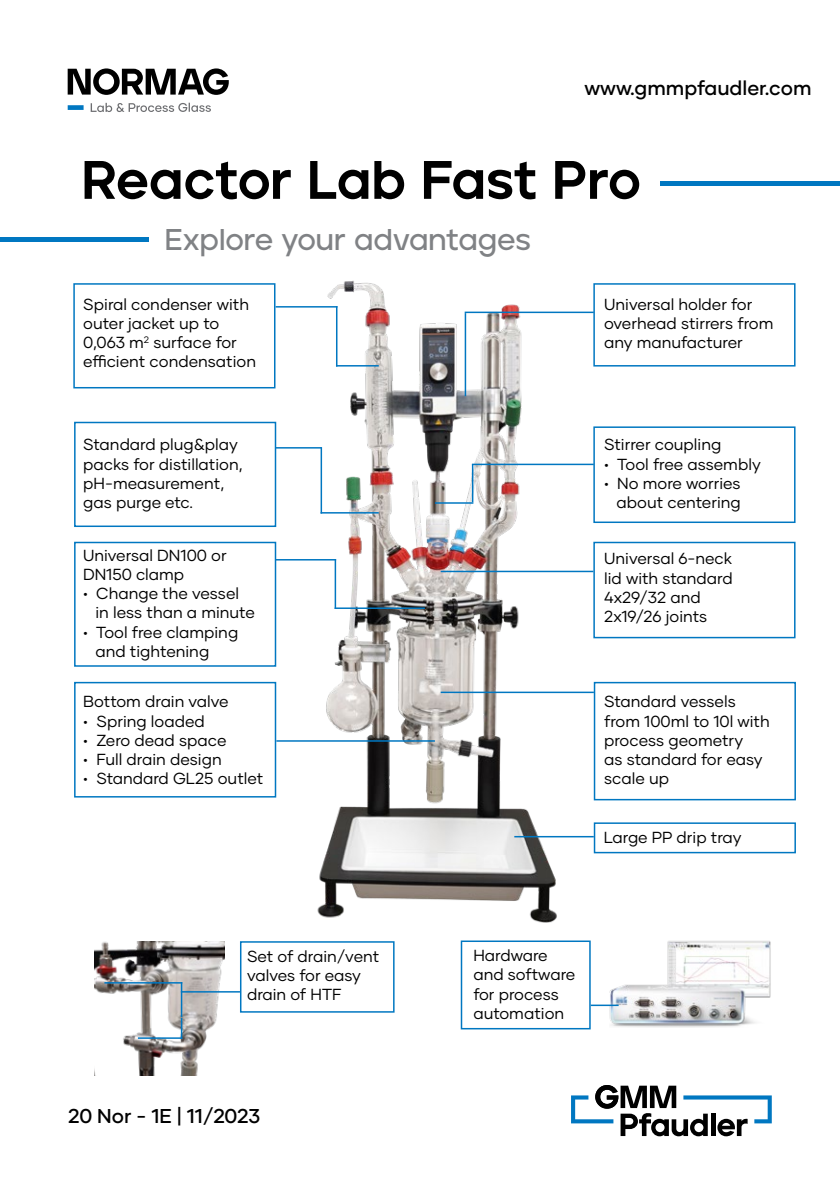
<style>
.page{position:relative;width:840px;height:1191px;background:#fff}
.page>*{position:absolute;margin:0;border:0;box-sizing:border-box;transform-origin:0 0}
.t1{font:800 54px "Jeko";letter-spacing:-.01em;color:#000}
.t2{font:600 30px "Jeko";color:#808285}
.t3{font:500 20px "Gilmer";color:#000}
.t4{font:16px/19.2px "Gilmer";color:#000}
</style>
<div class="page">
<div style="left:74px;top:422px;width:202px;height:105px;border:2px solid #0077c1"></div>
<div style="left:593px;top:682px;width:202px;height:118px;border:2px solid #0077c1"></div>
<svg style="left:91px;top:103px;width:120px;height:9px"></svg>
<div style="left:68px;top:105px;width:16px;height:5px;background:#0077c1"></div>
<svg style="left:68px;top:68px;width:161px;height:27px"></svg>
<svg style="left:571px;top:1085px;width:200px;height:51px"></svg>
<img style="left:309px;top:280px;width:262px;height:642px">
<img style="left:95px;top:941px;width:130px;height:135px">
<img style="left:609px;top:941px;width:162px;height:86px">
<hr style="left:0;top:237px;width:148px;height:4px;background:#0077c1">
<hr style="left:659px;top:181px;width:180px;height:4px;background:#0077c1">
<hr style="left:514px;top:836px;width:79px;height:1px;background:#0077c1">
<hr style="left:440px;top:691px;width:153px;height:2px;background:#0077c1">
<hr style="left:440px;top:570px;width:153px;height:2px;background:#0077c1">
<hr style="left:471px;top:463px;width:122px;height:2px;background:#0077c1">
<hr style="left:464px;top:311px;width:129px;height:2px;background:#0077c1">
<hr style="left:275px;top:306px;width:62px;height:1px;background:#0077c1">
<hr style="left:275px;top:447px;width:46px;height:1px;background:#0077c1">
<hr style="left:275px;top:559px;width:61px;height:1px;background:#0077c1">
<hr style="left:276px;top:740px;width:158px;height:1px;background:#0077c1">
<div style="left:73px;top:283px;width:202px;height:105px;border:2px solid #0077c1"></div>
<div style="left:74px;top:542px;width:202px;height:124px;border:2px solid #0077c1"></div>
<div style="left:74px;top:682px;width:202px;height:115px;border:2px solid #0077c1"></div>
<div style="left:593px;top:283px;width:202px;height:83px;border:2px solid #0077c1"></div>
<div style="left:593px;top:426px;width:202px;height:97px;border:2px solid #0077c1"></div>
<div style="left:593px;top:542px;width:202px;height:96px;border:2px solid #0077c1"></div>
<div style="left:593px;top:822px;width:202px;height:31px;border:2px solid #0077c1"></div>
<div style="left:240px;top:941px;width:154px;height:71px;border:2px solid #0077c1"></div>
<div style="left:460px;top:940px;width:130px;height:89px;border:2px solid #0077c1"></div>
<hr style="left:181px;top:991px;width:59px;height:1px;background:#0077c1">
<hr style="left:590px;top:1004px;width:28px;height:2px;background:#0077c1">
<hr style="left:464px;top:313px;width:2px;height:83px;background:#0077c1">
<hr style="left:471px;top:464px;width:2px;height:38px;background:#0077c1">
<hr style="left:336px;top:306px;width:1px;height:60px;background:#0077c1">
<hr style="left:336px;top:365px;width:42px;height:1px;background:#0077c1">
<hr style="left:434px;top:502px;width:39px;height:2px;background:#0077c1">
<hr style="left:334px;top:607px;width:90px;height:2px;background:#0077c1">
<hr style="left:334px;top:559px;width:2px;height:50px;background:#0077c1">
<hr style="left:320px;top:512px;width:58px;height:1px;background:#0077c1">
<hr style="left:320px;top:447px;width:2px;height:66px;background:#0077c1">
<hr style="left:181px;top:982px;width:1px;height:35px;background:#0077c1">
<hr style="left:104px;top:982px;width:78px;height:1px;background:#0077c1">
<svg style="left:181px;top:1017px;width:1px;height:20px"></svg>
<hr style="left:138px;top:1037px;width:44px;height:1px;background:#0077c1">
<p class="t3" style="left:584px;top:76px;width:228px">www.gmmpfaudler.com</p>
<h1 class="t1" style="left:81px;top:147px;width:560px">Reactor Lab Fast Pro</h1>
<h2 class="t2" style="left:165px;top:221px;width:367px">Explore your advantages</h2>
<p class="t4" style="left:83px;top:294px;width:174px">Spiral condenser with outer jacket up to<br>0,063 m<sup>2</sup> surface for efficient condensation</p>
<p class="t4" style="left:83px;top:435px;width:161px">Standard plug&amp;play packs for distillation, pH-measurement, gas purge etc.</p>
<p class="t4" style="left:83px;top:545px;width:145px">Universal DN100 or<br>DN150 clamp</p>
<p class="t4" style="left:95px;top:584px;width:161px;text-indent:-12px">• Change the vessel in less than a minute</p>
<p class="t4" style="left:95px;top:622px;width:144px;text-indent:-12px">• Tool free clamping and tightening</p>
<p class="t4" style="left:83px;top:692px;width:147px">Bottom drain valve</p>
<p class="t4" style="left:83px;top:711px;width:123px">• Spring loaded</p>
<p class="t4" style="left:83px;top:730px;width:145px">• Zero dead space</p>
<p class="t4" style="left:83px;top:749px;width:140px">• Full drain design</p>
<p class="t4" style="left:83px;top:768px;width:181px">• Standard GL25 outlet</p>
<p class="t4" style="left:604px;top:294px;width:171px">Universal holder for overhead stirrers from any manufacturer</p>
<p class="t4" style="left:604px;top:435px;width:119px">Stirrer coupling</p>
<p class="t4" style="left:604px;top:454px;width:158px">• Tool free assembly</p>
<p class="t4" style="left:604px;top:473px;width:138px;text-align:right">• No more worries about centering</p>
<p class="t4" style="left:604px;top:549px;width:130px">Universal 6-neck lid with standard<br>4x29/32 and<br>2x19/26 joints</p>
<p class="t4" style="left:604px;top:692px;width:167px">Standard vessels from 100ml to 10l with process geometry<br>as standard for easy scale up</p>
<p class="t4" style="left:603px;top:828px;width:139px">Large PP drip tray</p>
<p class="t4" style="left:247px;top:946px;width:134px">Set of drain/vent valves for easy drain of HTF</p>
<p class="t4" style="left:473px;top:945px;width:103px">Hardware and software for process automation</p>
<p class="t3" style="left:68px;top:1103px;width:194px">20 Nor - 1E | 11/2023</p>
</div>
